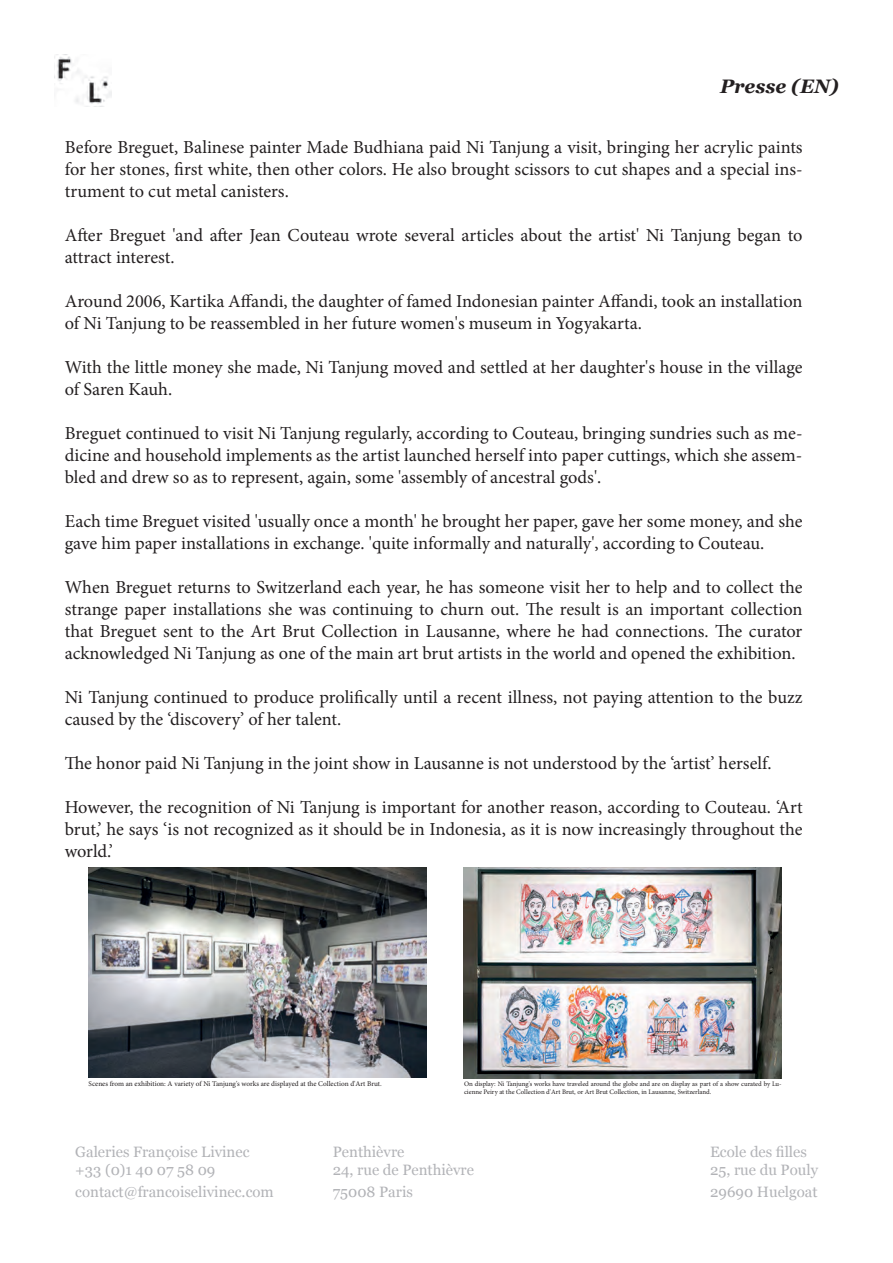
<style>
.page{position:relative;width:893px;height:1263px;background:#fff}
.page>*{position:absolute;margin:0;border:0;box-sizing:border-box;transform-origin:0 0}
.t1{font:italic 700 19.5px "Georgia";color:#231f20}
.t2{font:18.3px/22px "Minion Pro";letter-spacing:-.005em;color:#231f20}
.t3{font:15px/18px "Georgia";color:#b2b3b7}
.t4{font:7.35px "Minion Pro";letter-spacing:-.005em;color:#231f20}
.t5{font:6.9px/8.2px "Minion Pro";letter-spacing:-.005em;color:#231f20}
</style>
<div class="page">
<img style="left:54px;top:54px;width:58px;height:50px">
<img style="left:88px;top:867px;width:338px;height:211px">
<img style="left:464px;top:867px;width:317px;height:212px">
<p class="t1" style="left:720px;top:73px;width:120px">Presse (EN)</p>
<p class="t2" style="left:65px;top:136px;width:739px;text-align:justify">Before Breguet, Balinese painter Made Budhiana paid Ni Tanjung a visit, bringing her acrylic paints for her stones, first white, then other colors. He also brought scissors to cut shapes and a special ins&shy;trument to cut metal canisters.</p>
<p class="t2" style="left:65px;top:224px;width:739px">After Breguet 'and after Jean Couteau wrote several articles about the artist' Ni Tanjung began to attract interest.</p>
<p class="t2" style="left:65px;top:290px;width:739px">Around 2006, Kartika Affandi, the daughter of famed Indonesian painter Affandi, took an installation of Ni Tanjung to be reassembled in her future women's museum in Yogyakarta.</p>
<p class="t2" style="left:65px;top:356px;width:739px">With the little money she made, Ni Tanjung moved and settled at her daughter's house in the village of Saren Kauh.</p>
<p class="t2" style="left:65px;top:422px;width:739px;text-align:justify">Breguet continued to visit Ni Tanjung regularly, according to Couteau, bringing sundries such as me&shy;dicine and household implements as the artist launched herself into paper cuttings, which she assem&shy;bled and drew so as to represent, again, some 'assembly of ancestral gods'.</p>
<p class="t2" style="left:65px;top:510px;width:739px">Each time Breguet visited 'usually once a month' he brought her paper, gave her some money, and she gave him paper installations in exchange. 'quite informally and naturally', according to Couteau.</p>
<p class="t2" style="left:65px;top:576px;width:739px;text-align:justify">When Breguet returns to Switzerland each year, he has someone visit her to help and to collect the strange paper installations she was continuing to churn out. The result is an important collection that Breguet sent to the Art Brut Collection in Lausanne, where he had connections. The curator acknowledged Ni Tanjung as one of the main art brut artists in the world and opened the exhibition.</p>
<p class="t2" style="left:65px;top:686px;width:739px">Ni Tanjung continued to produce prolifically until a recent illness, not paying attention to the buzz caused by the ‘discovery’ of her talent.</p>
<p class="t2" style="left:65px;top:752px;width:708px">The honor paid Ni Tanjung in the joint show in Lausanne is not understood by the ‘artist’ herself.</p>
<p class="t2" style="left:65px;top:796px;width:739px;text-align:justify">However, the recognition of Ni Tanjung is important for another reason, according to Couteau. ‘Art brut,’ he says ‘is not recognized as it should be in Indonesia, as it is now increasingly throughout the world.’</p>
<p class="t4" style="left:89px;top:1078px;width:295px">Scenes from an exhibition: A variety of Ni Tanjung's works are displayed at the Collection d'Art Brut.</p>
<p class="t5" style="left:464px;top:1079px;width:319px">On display: Ni Tanjung's works have traveled around the globe and are on display as part of a show curated by Lu&shy;cienne Peiry at the Collection d'Art Brut, or Art Brut Collection, in Lausanne, Switzerland.</p>
<p class="t3" style="left:75px;top:1143px;width:176px">Galeries Françoise Livinec +33 (0)1 40 07 58 09</p>
<p class="t3" style="left:75px;top:1183px;width:200px">contact@francoiselivinec.com</p>
<p class="t3" style="left:333px;top:1143px;width:143px">Penthièvre<br>24, rue de Penthièvre</p>
<p class="t3" style="left:333px;top:1183px;width:82px">75008 Paris</p>
<p class="t3" style="left:710px;top:1143px;width:109px">Ecole des filles<br>25, rue du Pouly</p>
<p class="t3" style="left:710px;top:1183px;width:109px">29690 Huelgoat</p>
</div>
